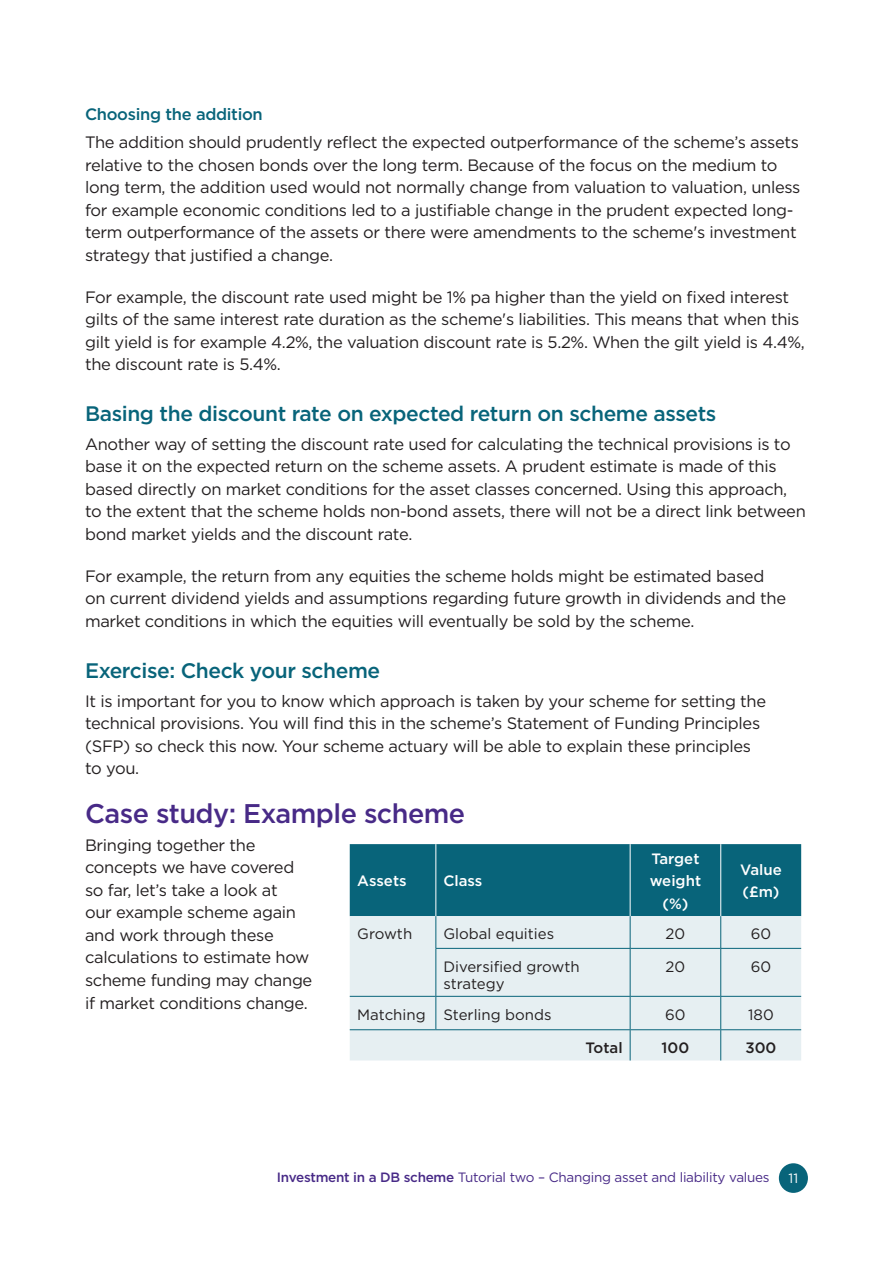
<style>
.page{position:relative;width:893px;height:1263px;background:#fff}
.page>*{position:absolute;margin:0;border:0;box-sizing:border-box;transform-origin:0 0}
.t1{font:500 27px "Gotham";letter-spacing:-.02em;color:#482a87}
.t2{font:500 21px "Gotham";letter-spacing:-.02em;color:#08647a}
.t3{font:16.5px/22.5px "Gotham";letter-spacing:-.02em;color:#231f20}
.t4{font:500 16.5px "Gotham";letter-spacing:-.02em;color:#08647a}
.t5{font:15px/17.2px "Gotham";color:#231f20}
.t6{font:500 15px/22.5px "Gotham";color:#fff;text-align:center}
.t7{font:500 15px "Gotham";color:#231f20}
.t8{font:13.5px "Gotham Book 2";letter-spacing:-.02em;color:#482a87}
.t9{font:13.5px "Gotham";color:#fff}
.s1{font-family:"Gotham Medium 2"}
</style>
<div class="page">
<div style="left:779px;top:1163px;width:29px;height:30px;background:#08647a;border-radius:50%"></div>
<div style="left:350px;top:844px;width:451px;height:72px;background:#08647a"></div>
<div style="left:350px;top:916px;width:451px;height:144px;background:#e6eff2"></div>
<hr style="left:435px;top:844px;width:1px;height:72px;background:#fff">
<hr style="left:630px;top:844px;width:1px;height:72px;background:#fff">
<hr style="left:720px;top:844px;width:1px;height:72px;background:#fff">
<hr style="left:435px;top:916px;width:1px;height:32px;background:#08647a">
<hr style="left:630px;top:916px;width:1px;height:32px;background:#08647a">
<hr style="left:720px;top:916px;width:1px;height:32px;background:#08647a">
<hr style="left:435px;top:948px;width:195px;height:1px;background:#08647a">
<hr style="left:435px;top:949px;width:1px;height:47px;background:#08647a">
<hr style="left:630px;top:948px;width:91px;height:1px;background:#08647a">
<hr style="left:630px;top:949px;width:1px;height:47px;background:#08647a">
<hr style="left:721px;top:948px;width:80px;height:1px;background:#08647a">
<hr style="left:720px;top:949px;width:1px;height:47px;background:#08647a">
<hr style="left:350px;top:996px;width:86px;height:1px;background:#08647a">
<hr style="left:436px;top:996px;width:194px;height:1px;background:#08647a">
<hr style="left:435px;top:997px;width:1px;height:32px;background:#08647a">
<hr style="left:630px;top:996px;width:91px;height:1px;background:#08647a">
<hr style="left:630px;top:997px;width:1px;height:32px;background:#08647a">
<hr style="left:721px;top:996px;width:80px;height:1px;background:#08647a">
<hr style="left:720px;top:997px;width:1px;height:32px;background:#08647a">
<hr style="left:350px;top:1029px;width:86px;height:1px;background:#08647a">
<hr style="left:436px;top:1029px;width:194px;height:1px;background:#08647a">
<hr style="left:630px;top:1029px;width:91px;height:1px;background:#08647a">
<hr style="left:630px;top:1030px;width:1px;height:30px;background:#08647a">
<hr style="left:721px;top:1029px;width:80px;height:1px;background:#08647a">
<hr style="left:720px;top:1030px;width:1px;height:30px;background:#08647a">
<p class="t4" style="left:85px;top:103px;width:179px">Choosing the addition</p>
<p class="t3" style="left:85px;top:131px;width:717px">The addition should prudently reflect the expected outperformance of the scheme’s assets relative to the chosen bonds over the long term. Because of the focus on the medium to long term, the addition used would not normally change from valuation to valuation, unless for example economic conditions led to a justifiable change in the prudent expected long&shy;term outperformance of the assets or there were amendments to the scheme's investment strategy that justified a change.</p>
<p class="t3" style="left:85px;top:285px;width:721px">For example, the discount rate used might be 1% pa higher than the yield on fixed interest gilts of the same interest rate duration as the scheme's liabilities. This means that when this gilt yield is for example 4.2%, the valuation discount rate is 5.2%. When the gilt yield is 4.4%, the discount rate is 5.4%.</p>
<p class="t2" style="left:85px;top:400px;width:633px">Basing the discount rate on expected return on scheme assets</p>
<p class="t3" style="left:85px;top:432px;width:722px">Another way of setting the discount rate used for calculating the technical provisions is to base it on the expected return on the scheme assets. A prudent estimate is made of this based directly on market conditions for the asset classes concerned. Using this approach, to the extent that the scheme holds non-bond assets, there will not be a direct link between bond market yields and the discount rate.</p>
<p class="t3" style="left:85px;top:564px;width:703px">For example, the return from any equities the scheme holds might be estimated based on current dividend yields and assumptions regarding future growth in dividends and the market conditions in which the equities will eventually be sold by the scheme.</p>
<p class="t2" style="left:85px;top:656px;width:297px">Exercise: Check your scheme</p>
<p class="t3" style="left:85px;top:689px;width:683px">It is important for you to know which approach is taken by your scheme for setting the technical provisions. You will find this in the scheme’s Statement of Funding Principles (SFP) so check this now. Your scheme actuary will be able to explain these principles to you.</p>
<h1 class="t1" style="left:85px;top:796px;width:382px">Case study: Example scheme</h1>
<p class="t3" style="left:85px;top:833px;width:229px">Bringing together the concepts we have covered so far, let’s take a look at<br>our example scheme again and work through these calculations to estimate how scheme funding may change if market conditions change.</p>
<p class="t6" style="left:650px;top:847px;width:53px">Target weight (%)</p>
<p class="t6" style="left:740px;top:858px;width:43px;text-align:left">Value (£m)</p>
<p class="t6" style="left:357px;top:869px;width:51px">Assets</p>
<p class="t6" style="left:443px;top:869px;width:41px">Class</p>
<p class="t5" style="left:357px;top:925px;width:57px">Growth</p>
<p class="t5" style="left:443px;top:925px;width:112px">Global equities</p>
<p class="t5" style="left:666px;top:925px;width:21px">20</p>
<p class="t5" style="left:751px;top:925px;width:22px">60</p>
<p class="t5" style="left:443px;top:957px;width:138px">Diversified growth strategy</p>
<p class="t5" style="left:666px;top:957px;width:21px">20</p>
<p class="t5" style="left:751px;top:957px;width:22px">60</p>
<p class="t5" style="left:357px;top:1005px;width:196px">Matching Sterling bonds</p>
<p class="t5" style="left:665px;top:1005px;width:22px">60</p>
<p class="t5" style="left:748px;top:1005px;width:27px">180</p>
<p class="t7" style="left:585px;top:1038px;width:39px">Total</p>
<p class="t7" style="left:662px;top:1038px;width:29px">100</p>
<p class="t7" style="left:745px;top:1038px;width:32px">300</p>
<p class="t8" style="left:277px;top:1169px;width:494px"><span class="s1">Investment in a DB scheme</span> Tutorial two – Changing asset and liability values</p>
<p class="t9" style="left:789px;top:1169px;width:11px">11</p>
</div>
